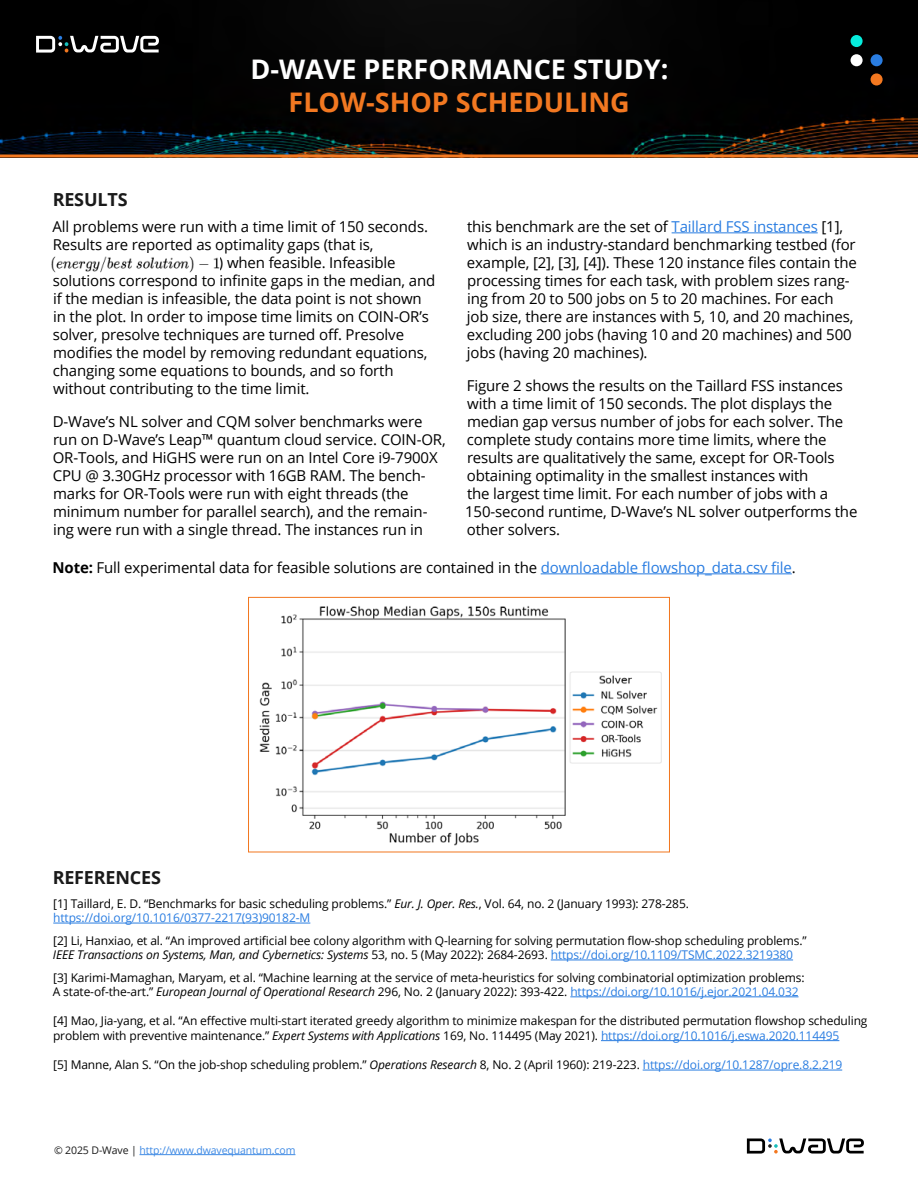
<style>
.page{position:relative;width:918px;height:1188px;background:#fff}
.page>*{position:absolute;margin:0;border:0;box-sizing:border-box;transform-origin:0 0}
.t1{font:700 27px "Open Sans";color:#fff}
.t2{font:700 27px "Open Sans";color:#f27821}
.t3{font:700 18px "Open Sans";letter-spacing:-.01em;color:#1a1a1a}
.t4{font:15px/18px "Open Sans";letter-spacing:-.01em;color:#000}
.t5{font:12px/14.4px "Open Sans";letter-spacing:-.01em;color:#000}
.t6{font:10.5px "Open Sans";letter-spacing:-.01em;color:#3f8ae4}
.s1{color:#2a7de1}
.s2{font-weight:700}
.s3{font-style:italic}
.s4{color:#1a1a1a}
</style>
<div class="page">
<hr style="left:140px;top:1154px;width:155px;height:1px;background:#3f8ae4">
<img style="left:0;top:0;width:918px;height:154px">
<svg style="left:0;top:154px;width:918px;height:4px;fill:#ef7820"></svg>
<svg style="left:36px;top:36px;width:123px;height:16px"></svg>
<div style="left:851px;top:54px;width:12px;height:12px;background:#fff;border-radius:50%"></div>
<div style="left:851px;top:35px;width:12px;height:12px;background:#06ecdc;border-radius:50%"></div>
<div style="left:871px;top:73px;width:12px;height:13px;background:#f37820;border-radius:50%"></div>
<div style="left:871px;top:54px;width:12px;height:12px;background:#2a7de1;border-radius:50%"></div>
<svg style="left:747px;top:1138px;width:117px;height:16px"></svg>
<hr style="left:672px;top:232px;width:146px;height:1px;background:#2a7de1">
<hr style="left:541px;top:573px;width:251px;height:1px;background:#2a7de1">
<img style="left:259px;top:605px;width:403px;height:241px">
<div style="left:248px;top:597px;width:422px;height:256px;border:1px solid #f27821"></div>
<hr style="left:53px;top:923px;width:257px;height:1px;background:#2a7de1">
<hr style="left:551px;top:960px;width:242px;height:1px;background:#2a7de1">
<hr style="left:570px;top:997px;width:229px;height:1px;background:#2a7de1">
<hr style="left:601px;top:1040px;width:238px;height:1px;background:#2a7de1">
<hr style="left:643px;top:1070px;width:199px;height:1px;background:#2a7de1">
<img style="left:51px;top:256px;width:169px;height:17px">
<p class="t3" style="left:53px;top:187px;width:76px">RESULTS</p>
<h1 class="t1" style="left:251px;top:51px;width:419px">D-WAVE PERFORMANCE STUDY:</h1>
<h1 class="t2" style="left:289px;top:84px;width:343px">FLOW-SHOP SCHEDULING</h1>
<p class="t4" style="left:52px;top:217px;width:377px">All problems were run with a time limit of 150 seconds.</p>
<p class="t4" style="left:53px;top:235px;width:322px">Results are reported as optimality gaps (that is,</p>
<p class="t4" style="left:219px;top:253px;width:178px">) when feasible. Infeasible</p>
<p class="t4" style="left:53px;top:271px;width:384px">solutions correspond to infinite gaps in the median, and</p>
<p class="t4" style="left:53px;top:289px;width:370px">if the median is infeasible, the data point is not shown</p>
<p class="t4" style="left:53px;top:307px;width:377px">in the plot. In order to impose time limits on COIN-OR’s</p>
<p class="t4" style="left:53px;top:325px;width:353px">solver, presolve techniques are turned off. Presolve</p>
<p class="t4" style="left:53px;top:343px;width:376px">modifies the model by removing redundant equations,</p>
<p class="t4" style="left:53px;top:361px;width:342px">changing some equations to bounds, and so forth</p>
<p class="t4" style="left:53px;top:379px;width:258px">without contributing to the time limit.</p>
<p class="t4" style="left:53px;top:412px;width:395px">D-Wave’s NL solver and CQM solver benchmarks were run on D-Wave’s Leap™ quantum cloud service. COIN-OR, OR-Tools, and HiGHS were run on an Intel Core i9-7900X CPU @ 3.30GHz processor with 16GB RAM. The bench&shy;marks for OR-Tools were run with eight threads (the minimum number for parallel search), and the remain&shy;ing were run with a single thread. The instances run in</p>
<p class="t4" style="left:467px;top:217px;width:392px">this benchmark are the set of <span class="s1">Taillard FSS instances</span> [1], which is an industry-standard benchmarking testbed (for example, [2], [3], [4]). These 120 instance files contain the processing times for each task, with problem sizes rang&shy;ing from 20 to 500 jobs on 5 to 20 machines. For each job size, there are instances with 5, 10, and 20 machines, excluding 200 jobs (having 10 and 20 machines) and 500 jobs (having 20 machines).</p>
<p class="t4" style="left:465px;top:376px;width:394px">Figure 2 shows the results on the Taillard FSS instances with a time limit of 150 seconds. The plot displays the median gap versus number of jobs for each solver. The complete study contains more time limits, where the results are qualitatively the same, except for OR-Tools obtaining optimality in the smallest instances with<br>the largest time limit. For each number of jobs with a 150-second runtime, D-Wave’s NL solver outperforms the other solvers.</p>
<p class="t4" style="left:52px;top:558px;width:745px"><span class="s2">Note:</span> Full experimental data for feasible solutions are contained in the <span class="s1">downloadable flowshop_data.csv file</span>.</p>
<p class="t3" style="left:53px;top:864px;width:110px">REFERENCES</p>
<p class="t5" style="left:53px;top:896px;width:637px">[1] Taillard, E. D. “Benchmarks for basic scheduling problems.” <span class="s3">Eur. J. Oper. Res.</span>, Vol. 64, no. 2 (January 1993): 278-285. <span class="s1">https://doi.org/10.1016/0377-2217(93)90182-M</span></p>
<p class="t5" style="left:53px;top:933px;width:755px">[2] Li, Hanxiao, et al. “An improved artificial bee colony algorithm with Q-learning for solving permutation flow-shop scheduling problems.”<br><span class="s3">IEEE Transactions on Systems, Man, and Cybernetics: Systems</span> 53, no. 5 (May 2022): 2684-2693. <span class="s1">https://doi.org/10.1109/TSMC.2022.3219380</span></p>
<p class="t5" style="left:53px;top:970px;width:753px">[3] Karimi-Mamaghan, Maryam, et al. “Machine learning at the service of meta-heuristics for solving combinatorial optimization problems:<br>A state-of-the-art.” <span class="s3">European Journal of Operational Research</span> 296, No. 2 (January 2022): 393-422. <span class="s1">https://doi.org/10.1016/j.ejor.2021.04.032</span></p>
<p class="t5" style="left:53px;top:1013px;width:816px">[4] Mao, Jia-yang, et al. “An effective multi-start iterated greedy algorithm to minimize makespan for the distributed permutation flowshop scheduling problem with preventive maintenance.” <span class="s3">Expert Systems with Applications</span> 169, No. 114495 (May 2021). <span class="s1">https://doi.org/10.1016/j.eswa.2020.114495</span></p>
<p class="t5" style="left:53px;top:1057px;width:791px">[5] Manne, Alan S. “On the job-shop scheduling problem.” <span class="s3">Operations Research</span> 8, No. 2 (April 1960): 219-223. <span class="s1">https://doi.org/10.1287/opre.8.2.219</span></p>
<p class="t6" style="left:54px;top:1143px;width:243px"><span class="s4">© 2025 D-Wave |</span> http://www.dwavequantum.com</p>
</div>
